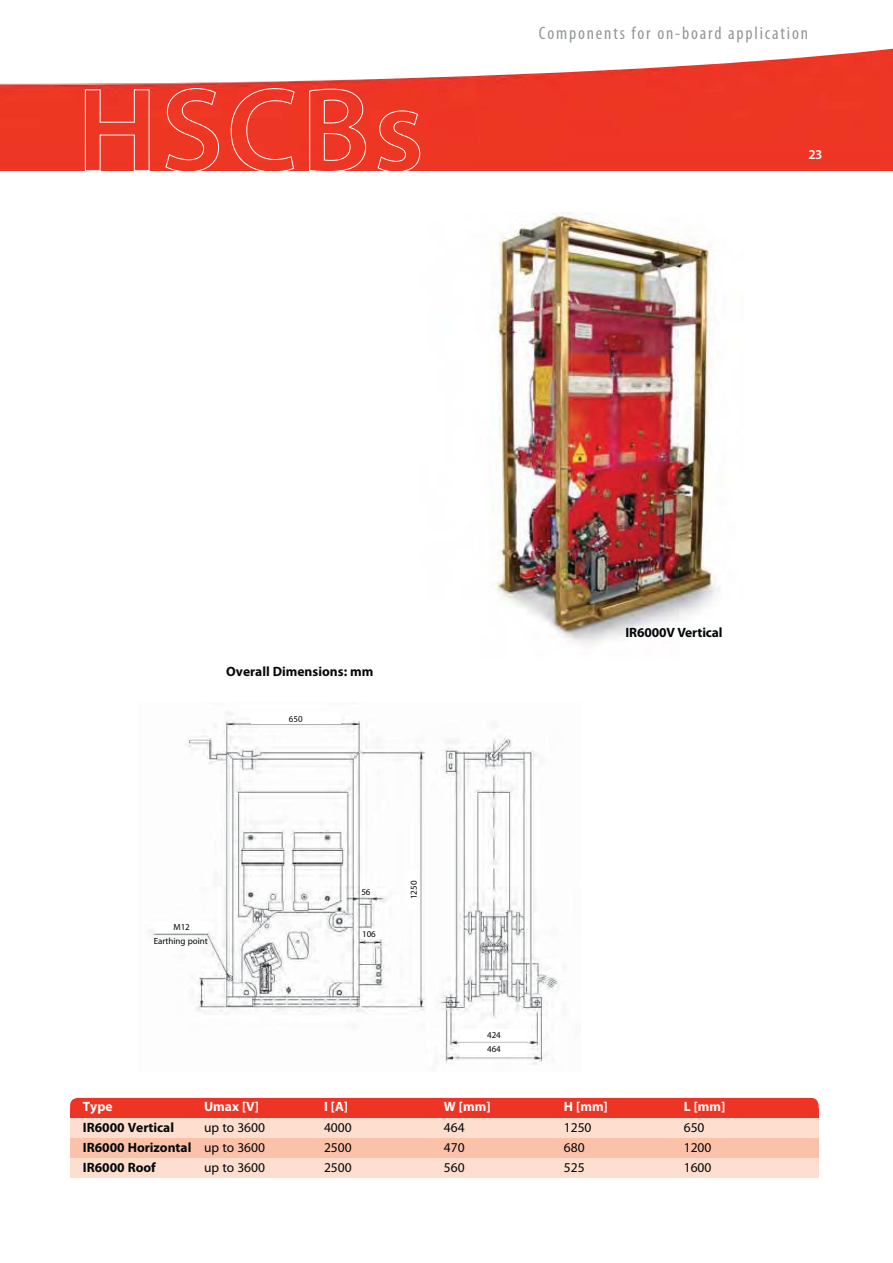
<style>
.page{position:relative;width:893px;height:1263px;background:#fff}
.page>*{position:absolute;margin:0;border:0;box-sizing:border-box;transform-origin:0 0}
.t1{font:condensed 18px "Myriad Pro";letter-spacing:.1em;color:#939698}
.t2{font:700 13.5px "Myriad Pro";color:#040809}
.t3{font:13.5px "Myriad Pro";color:#040809}
.t4{font:700 13.5px "Myriad Pro";color:#fff}
.t5{font:600 13.5px "Myriad Pro";color:#fff}
.t6{font:9px/14.1px "Myriad Pro";color:#040809}
.s1{font-weight:400}
</style>
<div class="page">
<div style="left:0;top:84px;width:893px;height:86px;background:#ed3625"></div>
<svg style="left:0;top:48px;width:893px;height:36px"></svg>
<svg style="left:85px;top:89px;width:65px;height:82px;background:#ee4535"></svg>
<svg style="left:165px;top:88px;width:54px;height:83px;background:#ee4533"></svg>
<svg style="left:230px;top:88px;width:65px;height:83px;background:#ee4130"></svg>
<svg style="left:309px;top:88px;width:57px;height:83px;background:#ee4737"></svg>
<svg style="left:377px;top:110px;width:43px;height:61px;background:#ee4836"></svg>
<div style="left:70px;top:1098px;width:748px;height:20px;background:#ee3425;border-radius:8px"></div>
<div style="left:70px;top:1118px;width:748px;height:20px;background:#fddecf"></div>
<div style="left:70px;top:1138px;width:748px;height:20px;background:#fbc1a9"></div>
<div style="left:70px;top:1158px;width:748px;height:20px;background:#fddecf"></div>
<img style="left:492px;top:212px;width:227px;height:432px">
<img style="left:149px;top:712px;width:276px;height:300px">
<div style="left:251px;top:713px;width:89px;height:11px;background:#fff"></div>
<div style="left:408px;top:870px;width:11px;height:40px;background:#fff"></div>
<div style="left:156px;top:921px;width:51px;height:11px;background:#fff"></div>
<div style="left:361px;top:929px;width:16px;height:9px;background:#fff"></div>
<img style="left:439px;top:737px;width:120px;height:328px">
<div style="left:460px;top:1029px;width:67px;height:11px;background:#fff"></div>
<div style="left:460px;top:1043px;width:67px;height:11px;background:#fff"></div>
<h1 class="t1" style="left:539px;top:22px;width:270px">Components for on-board application</h1>
<p class="t5" style="left:808px;top:149px;width:15px">23</p>
<p class="t2" style="left:226px;top:667px;width:149px">Overall Dimensions: mm</p>
<p class="t6" style="left:289px;top:712px;width:15px">650</p>
<p class="t6" style="left:173px;top:921px;width:18px">M12</p>
<p class="t6" style="left:154px;top:935px;width:56px">Earthing point</p>
<p class="t6" style="left:361px;top:886px;width:11px">56</p>
<p class="t6" style="left:362px;top:928px;width:15px">106</p>
<p class="t6" style="left:407px;top:899px;width:20px;rotate:-90deg">1250</p>
<p class="t6" style="left:487px;top:1029px;width:15px">424<br>464</p>
<p class="t2" style="left:625px;top:627px;width:99px">IR6000V Vertical</p>
<p class="t4" style="left:83px;top:1102px;width:31px">Type</p>
<p class="t4" style="left:204px;top:1102px;width:57px">Umax [V]</p>
<p class="t4" style="left:324px;top:1102px;width:26px">I [A]</p>
<p class="t4" style="left:444px;top:1102px;width:48px">W [mm]</p>
<p class="t4" style="left:564px;top:1102px;width:45px">H [mm]</p>
<p class="t4" style="left:684px;top:1102px;width:43px">L [mm]</p>
<p class="t2" style="left:83px;top:1122px;width:93px">IR6000 Vertical</p>
<p class="t3" style="left:204px;top:1122px;width:62px">up to 3600</p>
<p class="t3" style="left:324px;top:1122px;width:29px">4000</p>
<p class="t3" style="left:444px;top:1122px;width:22px">464</p>
<p class="t3" style="left:564px;top:1122px;width:29px">1250</p>
<p class="t3" style="left:684px;top:1122px;width:22px">650</p>
<p class="t2" style="left:83px;top:1142px;width:184px">IR6000 Horizontal <span class="s1">up to 3600</span></p>
<p class="t3" style="left:324px;top:1142px;width:29px">2500</p>
<p class="t3" style="left:444px;top:1142px;width:22px">470</p>
<p class="t3" style="left:564px;top:1142px;width:22px">680</p>
<p class="t3" style="left:684px;top:1142px;width:29px">1200</p>
<p class="t2" style="left:83px;top:1162px;width:75px">IR6000 Roof</p>
<p class="t3" style="left:204px;top:1162px;width:62px">up to 3600</p>
<p class="t3" style="left:324px;top:1162px;width:29px">2500</p>
<p class="t3" style="left:444px;top:1162px;width:22px">560</p>
<p class="t3" style="left:564px;top:1162px;width:22px">525</p>
<p class="t3" style="left:684px;top:1162px;width:29px">1600</p>
</div>
